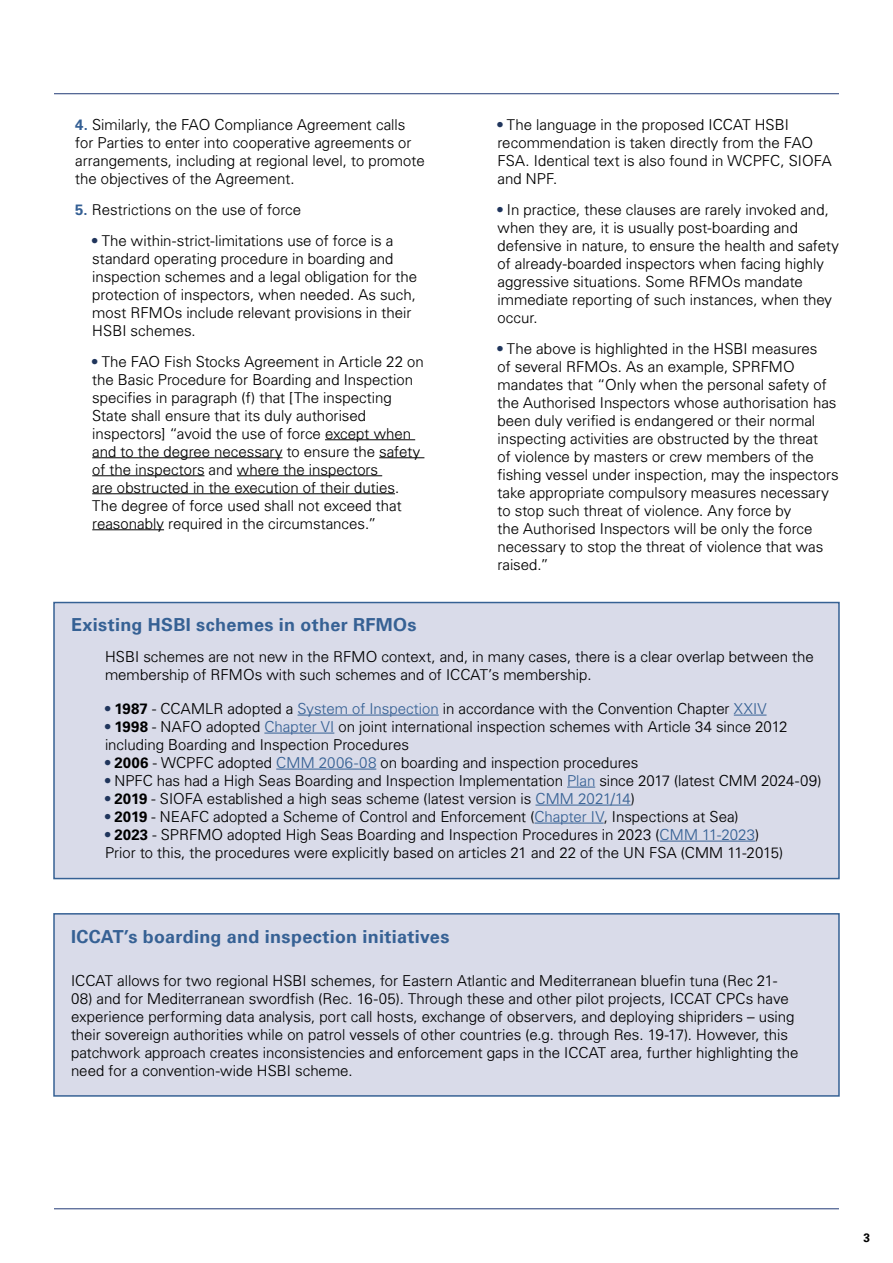
<style>
.page{position:relative;width:893px;height:1263px;background:#fff}
.page>*{position:absolute;margin:0;border:0;box-sizing:border-box;transform-origin:0 0}
.t1{font:700 18px "Univers";letter-spacing:.015em;color:#366194}
.t2{font:300 15px/18px "Univers";letter-spacing:.005em;color:#000}
.t3{font:700 12px "Univers";color:#000}
.s1{font-family:"Univers LT Std";font-weight:700;color:#345f94}
.s2{font-family:"Univers LT Std";font-weight:700;color:#20355c}
.s3{font-family:"Univers LT Std";font-weight:700}
.s4{color:#366194}
</style>
<div class="page">
<hr style="left:54px;top:1208px;width:785px;height:1px;background:#223a76">
<hr style="left:54px;top:93px;width:785px;height:1px;background:#223a76">
<hr style="left:325px;top:439px;width:90px;height:1px;background:#000">
<hr style="left:92px;top:457px;width:191px;height:1px;background:#000">
<hr style="left:379px;top:457px;width:45px;height:1px;background:#000">
<hr style="left:92px;top:475px;width:112px;height:1px;background:#000">
<hr style="left:237px;top:475px;width:145px;height:1px;background:#000">
<hr style="left:92px;top:493px;width:303px;height:1px;background:#000">
<hr style="left:92px;top:529px;width:72px;height:1px;background:#000">
<div style="left:53px;top:602px;width:787px;height:277px;background:#d9dbe9;border:2px solid #366194"></div>
<hr style="left:298px;top:715px;width:141px;height:1px;background:#366194">
<hr style="left:734px;top:715px;width:32px;height:1px;background:#366194">
<hr style="left:264px;top:733px;width:70px;height:1px;background:#366194">
<hr style="left:276px;top:769px;width:100px;height:1px;background:#366194">
<svg style="left:567px;top:787px;width:28px;height:1px"></svg>
<hr style="left:535px;top:805px;width:96px;height:1px;background:#366194">
<hr style="left:534px;top:823px;width:70px;height:1px;background:#366194">
<hr style="left:660px;top:841px;width:95px;height:1px;background:#366194">
<div style="left:53px;top:913px;width:787px;height:184px;background:#d9dbe9;border:2px solid #366194"></div>
<p class="t2" style="left:75px;top:116px;width:351px"><span class="s1">4.</span> Similarly, the FAO Compliance Agreement calls for Parties to enter into cooperative agreements or arrangements, including at regional level, to promote the objectives of the Agreement.</p>
<p class="t2" style="left:75px;top:200px;width:227px"><span class="s1">5.</span> Restrictions on the use of force</p>
<p class="t2" style="left:92px;top:231px;width:326px"><span class="s2">•</span> The within-strict-limitations use of force is a standard operating procedure in boarding and inspection schemes and a legal obligation for the protection of inspectors, when needed. As such, most RFMOs include relevant provisions in their HSBI schemes.</p>
<p class="t2" style="left:92px;top:352px;width:333px"><span class="s2">•</span> The FAO Fish Stocks Agreement in Article 22 on the Basic Procedure for Boarding and Inspection specifies in paragraph (f) that [The inspecting State shall ensure that its duly authorised inspectors] “avoid the use of force except when and to the degree necessary to ensure the safety of the inspectors and where the inspectors<br>are obstructed in the execution of their duties.<br>The degree of force used shall not exceed that reasonably required in the circumstances.”</p>
<p class="t2" style="left:497px;top:116px;width:336px"><span class="s2">•</span> The language in the proposed ICCAT HSBI recommendation is taken directly from the FAO FSA. Identical text is also found in WCPFC, SIOFA and NPF.</p>
<p class="t2" style="left:497px;top:200px;width:343px"><span class="s2">•</span> In practice, these clauses are rarely invoked and, when they are, it is usually post-boarding and defensive in nature, to ensure the health and safety of already-boarded inspectors when facing highly aggressive situations. Some RFMOs mandate immediate reporting of such instances, when they occur.</p>
<p class="t2" style="left:497px;top:339px;width:342px"><span class="s2">•</span> The above is highlighted in the HSBI measures<br>of several RFMOs. As an example, SPRFMO mandates that “Only when the personal safety of the Authorised Inspectors whose authorisation has been duly verified is endangered or their normal inspecting activities are obstructed by the threat<br>of violence by masters or crew members of the fishing vessel under inspection, may the inspectors take appropriate compulsory measures necessary to stop such threat of violence. Any force by<br>the Authorised Inspectors will be only the force necessary to stop the threat of violence that was raised.”</p>
<p class="t1" style="left:71px;top:614px;width:347px">Existing HSBI schemes in other RFMOs</p>
<p class="t2" style="left:105px;top:647px;width:710px">HSBI schemes are not new in the RFMO context, and, in many cases, there is a clear overlap between the membership of RFMOs with such schemes and of ICCAT’s membership.</p>
<p class="t2" style="left:105px;top:699px;width:663px"><span class="s2">•</span> <span class="s3">1987</span> - CCAMLR adopted a <span class="s4">System of Inspection</span> in accordance with the Convention Chapter <span class="s4">XXIV</span></p>
<p class="t2" style="left:105px;top:717px;width:684px"><span class="s2">•</span> <span class="s3">1998</span> - NAFO adopted <span class="s4">Chapter VI</span> on joint international inspection schemes with Article 34 since 2012 including Boarding and Inspection Procedures</p>
<p class="t2" style="left:105px;top:753px;width:535px"><span class="s2">•</span> <span class="s3">2006</span> - WCPFC adopted <span class="s4">CMM 2006-08</span> on boarding and inspection procedures</p>
<p class="t2" style="left:105px;top:771px;width:718px"><span class="s2">•</span> NPFC has had a High Seas Boarding and Inspection Implementation <span class="s4">Plan</span> since 2017 (latest CMM 2024-09)</p>
<p class="t2" style="left:105px;top:789px;width:531px"><span class="s2">•</span> <span class="s3">2019</span> - SIOFA established a high seas scheme (latest version is <span class="s4">CMM 2021/14</span>)</p>
<p class="t2" style="left:105px;top:807px;width:635px"><span class="s2">•</span> <span class="s3">2019</span> - NEAFC adopted a Scheme of Control and Enforcement (<span class="s4">Chapter IV</span>, Inspections at Sea)</p>
<p class="t2" style="left:105px;top:825px;width:680px"><span class="s2">•</span> <span class="s3">2023</span> - SPRFMO adopted High Seas Boarding and Inspection Procedures in 2023 (<span class="s4">CMM 11-2023</span>)<br>Prior to this, the procedures were explicitly based on articles 21 and 22 of the UN FSA (CMM 11-2015)</p>
<p class="t1" style="left:71px;top:926px;width:380px">ICCAT’s boarding and inspection initiatives</p>
<p class="t2" style="left:71px;top:971px;width:708px">ICCAT allows for two regional HSBI schemes, for Eastern Atlantic and Mediterranean bluefin tuna (Rec 21-</p>
<p class="t2" style="left:71px;top:989px;width:729px">08) and for Mediterranean swordfish (Rec. 16-05). Through these and other pilot projects, ICCAT CPCs have experience performing data analysis, port call hosts, exchange of observers, and deploying shipriders – using their sovereign authorities while on patrol vessels of other countries (e.g. through Res. 19-17). However, this patchwork approach creates inconsistencies and enforcement gaps in the ICCAT area, further highlighting the need for a convention-wide HSBI scheme.</p>
<p class="t3" style="left:863px;top:1231px;width:8px">3</p>
</div>
